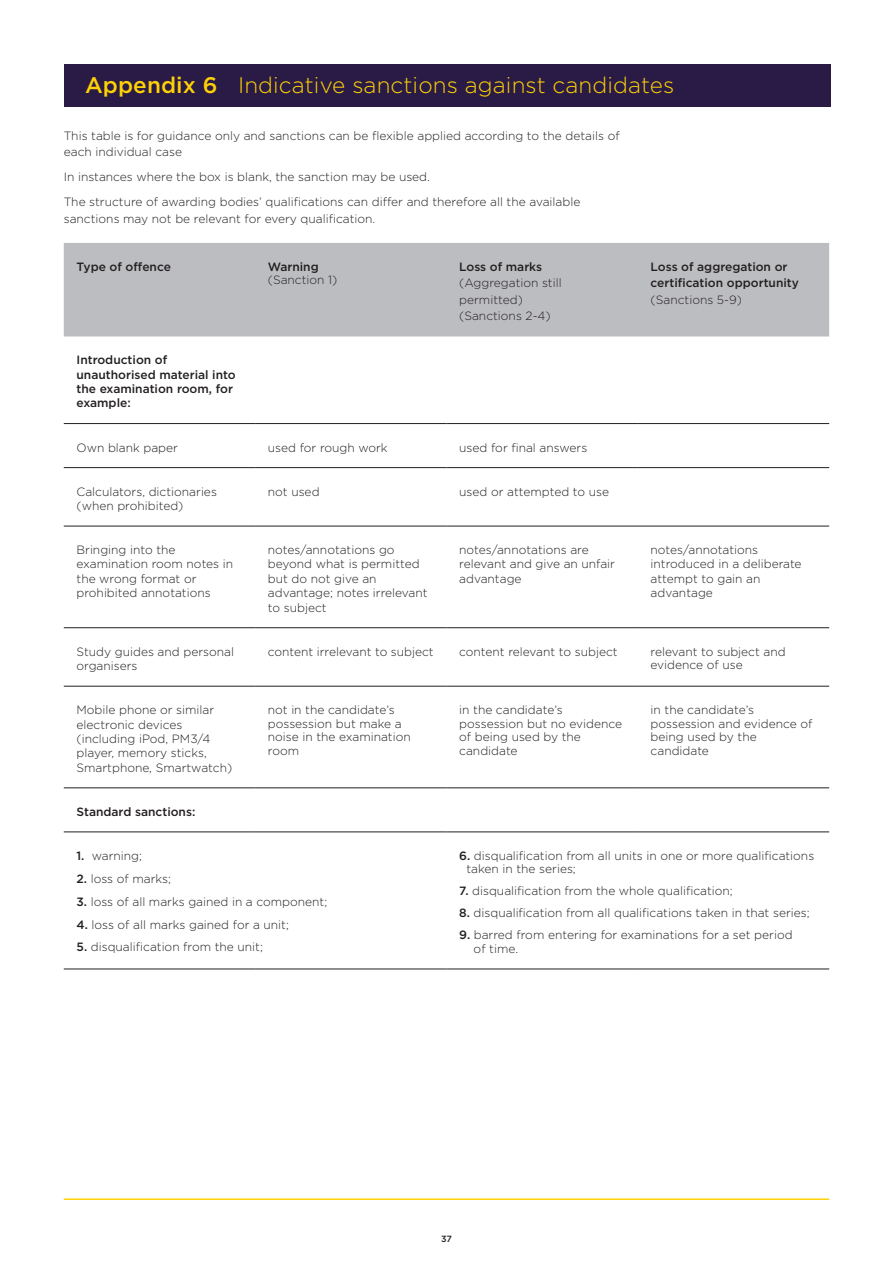
<style>
.page{position:relative;width:893px;height:1263px;background:#fff}
.page>*{position:absolute;margin:0;border:0;box-sizing:border-box;transform-origin:0 0}
.Heading_1_Bold{font:300 22.5px "Gotham";letter-spacing:.005em;color:#fed105}
.Table_copy{font:300 12px/14.4px "Gotham";color:#231f20}
.NEW_BODY{font:300 12px/16.5px "Gotham";color:#231f20}
.Table_copy-2{font:500 12px/14.4px "Gotham";color:#231f20}
.Body_Copy{font:500 12px/16.5px "Gotham";color:#231f20}
.Body_Copy-2{font:300 12px/16.5px "Gotham";color:#231f20}
.t1{font:500 9px "Gotham";color:#231f20}
.s1{font-weight:500}
.s2{font-weight:300}
</style>
<div class="page">
<hr style="left:64px;top:1198px;width:765px;height:2px;background:#fed105">
<div style="left:64px;top:64px;width:767px;height:42px;background:#2a1b46"></div>
<div style="left:64px;top:243px;width:765px;height:93px;background:#bcbdc0"></div>
<hr style="left:64px;top:423px;width:191px;height:1px;background:#231f20">
<hr style="left:255px;top:423px;width:191px;height:1px;background:#231f20">
<hr style="left:446px;top:423px;width:192px;height:1px;background:#231f20">
<hr style="left:638px;top:423px;width:191px;height:1px;background:#231f20">
<hr style="left:64px;top:467px;width:191px;height:1px;background:#231f20">
<hr style="left:255px;top:467px;width:191px;height:1px;background:#231f20">
<hr style="left:446px;top:467px;width:192px;height:1px;background:#231f20">
<hr style="left:638px;top:467px;width:191px;height:1px;background:#231f20">
<hr style="left:64px;top:526px;width:191px;height:1px;background:#231f20">
<hr style="left:255px;top:526px;width:191px;height:1px;background:#231f20">
<hr style="left:446px;top:526px;width:192px;height:1px;background:#231f20">
<hr style="left:638px;top:526px;width:191px;height:1px;background:#231f20">
<hr style="left:64px;top:627px;width:191px;height:1px;background:#231f20">
<hr style="left:255px;top:627px;width:191px;height:1px;background:#231f20">
<hr style="left:446px;top:627px;width:192px;height:1px;background:#231f20">
<hr style="left:638px;top:627px;width:191px;height:1px;background:#231f20">
<hr style="left:64px;top:686px;width:191px;height:1px;background:#231f20">
<hr style="left:255px;top:686px;width:191px;height:1px;background:#231f20">
<hr style="left:446px;top:686px;width:192px;height:1px;background:#231f20">
<hr style="left:638px;top:686px;width:191px;height:1px;background:#231f20">
<hr style="left:64px;top:787px;width:191px;height:1px;background:#231f20">
<hr style="left:255px;top:787px;width:191px;height:1px;background:#231f20">
<hr style="left:446px;top:787px;width:192px;height:1px;background:#231f20">
<hr style="left:638px;top:787px;width:191px;height:1px;background:#231f20">
<hr style="left:64px;top:832px;width:191px;height:1px;background:#231f20">
<hr style="left:255px;top:832px;width:191px;height:1px;background:#231f20">
<hr style="left:446px;top:832px;width:192px;height:1px;background:#231f20">
<hr style="left:638px;top:832px;width:191px;height:1px;background:#231f20">
<hr style="left:64px;top:969px;width:191px;height:1px;background:#231f20">
<hr style="left:255px;top:969px;width:191px;height:1px;background:#231f20">
<hr style="left:446px;top:969px;width:192px;height:1px;background:#231f20">
<hr style="left:638px;top:969px;width:191px;height:1px;background:#231f20">
<p class="Heading_1_Bold" style="left:85px;top:73px;width:591px"><span class="s1">Appendix 6</span> Indicative sanctions against candidates</p>
<p class="NEW_BODY" style="left:64px;top:127px;width:557px">This table is for guidance only and sanctions can be flexible applied according to the details of each individual case</p>
<p class="NEW_BODY" style="left:64px;top:168px;width:368px">In instances where the box is blank, the sanction may be used.</p>
<p class="NEW_BODY" style="left:64px;top:193px;width:518px">The structure of awarding bodies’ qualifications can differ and therefore all the available sanctions may not be relevant for every qualification.</p>
<p class="Body_Copy" style="left:77px;top:258px;width:96px">Type of offence</p>
<p class="Body_Copy-2" style="left:268px;top:260px;width:71px;line-height:13.5px"><span class="s1">Warning </span>(Sanction 1)</p>
<p class="Body_Copy-2" style="left:459px;top:258px;width:104px"><span class="s1">Loss of marks </span>(Aggregation still permitted) (Sanctions 2-4)</p>
<p class="Body_Copy" style="left:651px;top:258px;width:150px">Loss of aggregation or certification opportunity <span class="s2">(Sanctions 5-9)</span></p>
<p class="Table_copy-2" style="left:77px;top:352px;width:161px">Introduction of unauthorised material into the examination room, for example:</p>
<p class="Table_copy" style="left:77px;top:440px;width:103px">Own blank paper</p>
<p class="Table_copy" style="left:268px;top:440px;width:121px">used for rough work</p>
<p class="Table_copy" style="left:459px;top:440px;width:130px">used for final answers</p>
<p class="Table_copy" style="left:77px;top:484px;width:142px">Calculators, dictionaries (when prohibited)</p>
<p class="Table_copy" style="left:268px;top:484px;width:53px">not used</p>
<p class="Table_copy" style="left:459px;top:484px;width:151px">used or attempted to use</p>
<p class="Table_copy" style="left:77px;top:542px;width:158px">Bringing into the examination room notes in the wrong format or prohibited annotations</p>
<p class="Table_copy" style="left:268px;top:542px;width:161px">notes/annotations go beyond what is permitted but do not give an advantage; notes irrelevant to subject</p>
<p class="Table_copy" style="left:459px;top:542px;width:157px">notes/annotations are relevant and give an unfair advantage</p>
<p class="Table_copy" style="left:651px;top:542px;width:153px">notes/annotations introduced in a deliberate attempt to gain an advantage</p>
<p class="Table_copy" style="left:77px;top:644px;width:159px">Study guides and personal organisers</p>
<p class="Table_copy" style="left:268px;top:644px;width:167px">content irrelevant to subject</p>
<p class="Table_copy" style="left:459px;top:644px;width:160px">content relevant to subject</p>
<p class="Table_copy" style="left:651px;top:644px;width:137px;line-height:13.5px">relevant to subject and evidence of use</p>
<p class="Table_copy" style="left:77px;top:702px;width:157px">Mobile phone or similar electronic devices (including iPod, PM3/4 player, memory sticks,<br>Smartphone, Smartwatch)</p>
<p class="Table_copy" style="left:268px;top:703px;width:144px;line-height:13.5px">not in the candidate’s possession but make a noise in the examination room</p>
<p class="Table_copy" style="left:459px;top:703px;width:164px;line-height:13.5px">in the candidate’s possession but no evidence of being used by the candidate</p>
<p class="Table_copy" style="left:651px;top:703px;width:163px;line-height:13.5px">in the candidate’s possession and evidence of being used by the candidate</p>
<p class="Table_copy-2" style="left:77px;top:804px;width:120px">Standard sanctions:</p>
<p class="Table_copy" style="left:77px;top:848px;width:67px"><span class="s1">1.</span> warning;</p>
<p class="Table_copy" style="left:77px;top:871px;width:96px"><span class="s1">2.</span> loss of marks;</p>
<p class="Table_copy" style="left:77px;top:894px;width:252px"><span class="s1">3.</span> loss of all marks gained in a component;</p>
<p class="Table_copy" style="left:77px;top:917px;width:214px"><span class="s1">4.</span> loss of all marks gained for a unit;</p>
<p class="Table_copy" style="left:77px;top:940px;width:188px"><span class="s1">5.</span> disqualification from the unit;</p>
<p class="Table_copy" style="left:466px;top:849px;width:349px;line-height:13.5px;text-indent:-7px"><span class="s1">6.</span> disqualification from all units in one or more qualifications taken in the series;</p>
<p class="Table_copy" style="left:459px;top:884px;width:275px"><span class="s1">7.</span> disqualification from the whole qualification;</p>
<p class="Table_copy" style="left:459px;top:906px;width:352px"><span class="s1">8.</span> disqualification from all qualifications taken in that series;</p>
<p class="Table_copy" style="left:474px;top:928px;width:320px;line-height:13.5px;text-indent:-14px"><span class="s1">9.</span> barred from entering for examinations for a set period of time.</p>
<p class="t1" style="left:441px;top:1233px;width:12px">37</p>
</div>
